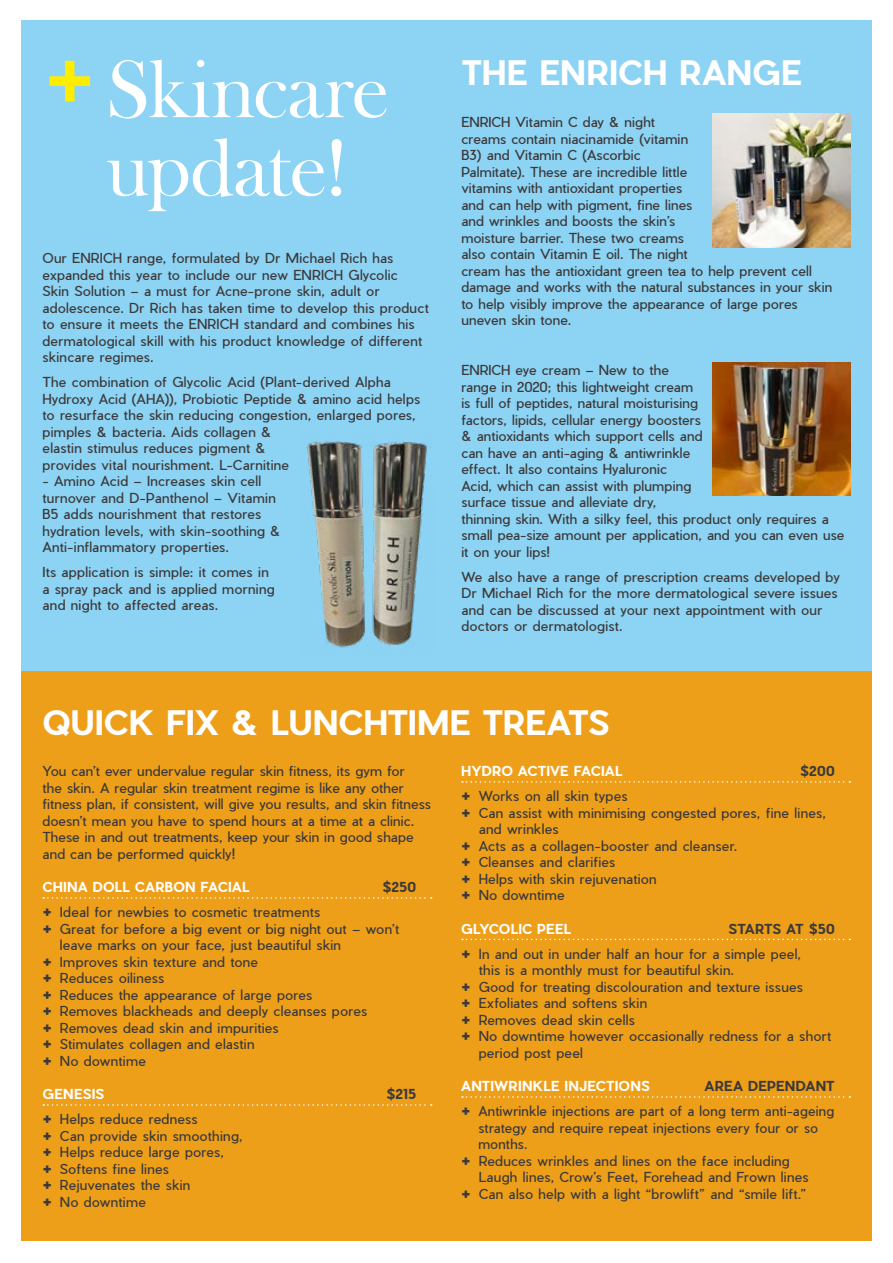
<style>
.page{position:relative;width:893px;height:1263px;background:#fff}
.page>*{position:absolute;margin:0;border:0;box-sizing:border-box;transform-origin:0 0}
.t1{font:114.3px "Pier Sans";color:#ffed00}
.t2{font:83.85px/78.3px "Bask Old Face";letter-spacing:-.01em;color:#fff}
.t3{font:700 33px "Pier Sans";color:#fff}
.t4{font:13.5px/16.5px "Pier Sans";letter-spacing:.02em;color:#3c3939}
.t5{font:13.5px/16.5px "Pier Sans";letter-spacing:.025em;color:#3b3939}
.t6{font:700 13.5px "Pier Sans";letter-spacing:.01em;color:#fff}
.t7{font:700 13.5px "Pier Sans";letter-spacing:.02em;color:#3b3939}
.s1{font-weight:700;font-size:19.5px}
.s2{font-weight:700}
</style>
<div class="page">
<div style="left:21px;top:20px;width:851px;height:1221px;background:#8dd3f4"></div>
<div style="left:21px;top:671px;width:851px;height:570px;background:#ee9f1a"></div>
<svg style="left:43px;top:897px;width:389px;height:2px"></svg>
<svg style="left:43px;top:1104px;width:389px;height:2px"></svg>
<svg style="left:462px;top:781px;width:388px;height:2px"></svg>
<svg style="left:462px;top:939px;width:388px;height:1px"></svg>
<svg style="left:462px;top:1096px;width:388px;height:2px"></svg>
<img style="left:712px;top:114px;width:138px;height:133px">
<img style="left:712px;top:362px;width:138px;height:133px">
<img style="left:307px;top:441px;width:121px;height:207px">
<h1 class="t1" style="left:43px;top:-8px;width:56px">+</h1>
<h2 class="t2" style="left:106px;top:52px;width:285px">Skincare update!</h2>
<p class="t4" style="left:43px;top:250px;width:388px">Our ENRICH range, formulated by Dr Michael Rich has expanded this year to include our new ENRICH Glycolic<br>Skin Solution – a must for Acne-prone skin, adult or adolescence. Dr Rich has taken time to develop this product to ensure it meets the ENRICH standard and combines his dermatological skill with his product knowledge of different skincare regimes.</p>
<p class="t4" style="left:43px;top:374px;width:379px">The combination of Glycolic Acid (Plant-derived Alpha Hydroxy Acid (AHA)), Probiotic Peptide &amp; amino acid helps to resurface the skin reducing congestion, enlarged pores, pimples &amp; bacteria. Aids collagen &amp;<br>elastin stimulus reduces pigment &amp;<br>provides vital nourishment. L-Carnitine</p>
<p class="t4" style="left:43px;top:473px;width:239px">- Amino Acid – Increases skin cell turnover and D-Panthenol – Vitamin B5 adds nourishment that restores hydration levels, with skin-soothing &amp; Anti-inflammatory properties.</p>
<p class="t4" style="left:43px;top:564px;width:233px">Its application is simple: it comes in a spray pack and is applied morning and night to affected areas.</p>
<h3 class="t3" style="left:461px;top:50px;width:342px">THE ENRICH RANGE</h3>
<p class="t4" style="left:461px;top:114px;width:372px">ENRICH Vitamin C day &amp; night<br>creams contain niacinamide (vitamin<br>B3) and Vitamin C (Ascorbic<br>Palmitate). These are incredible little<br>vitamins with antioxidant properties<br>and can help with pigment, fine lines<br>and wrinkles and boosts the skin’s<br>moisture barrier. These two creams<br>also contain Vitamin E oil. The night<br>cream has the antioxidant green tea to help prevent cell damage and works with the natural substances in your skin to help visibly improve the appearance of large pores uneven skin tone.</p>
<p class="t4" style="left:461px;top:362px;width:384px">ENRICH eye cream – New to the<br>range in 2020; this lightweight cream<br>is full of peptides, natural moisturising<br>factors, lipids, cellular energy boosters<br>&amp; antioxidants which support cells and<br>can have an anti-aging &amp; antiwrinkle<br>effect. It also contains Hyaluronic<br>Acid, which can assist with plumping<br>surface tissue and alleviate dry,<br>thinning skin. With a silky feel, this product only requires a small pea-size amount per application, and you can even use it on your lips!</p>
<p class="t4" style="left:461px;top:568px;width:380px">We also have a range of prescription creams developed by Dr Michael Rich for the more dermatological severe issues and can be discussed at your next appointment with our doctors or dermatologist.</p>
<h3 class="t3" style="left:43px;top:699px;width:568px">QUICK FIX &amp; LUNCHTIME TREATS</h3>
<p class="t4" style="left:43px;top:763px;width:390px">You can’t ever undervalue regular skin fitness, its gym for<br>the skin. A regular skin treatment regime is like any other fitness plan, if consistent, will give you results, and skin fitness doesn’t mean you have to spend hours at a time at a clinic.<br>These in and out treatments, keep your skin in good shape and can be performed quickly!</p>
<p class="t6" style="left:43px;top:878px;width:209px">CHINA DOLL CARBON FACIAL</p>
<p class="t7" style="left:382px;top:878px;width:35px">$250</p>
<p class="t5" style="left:43px;top:904px;width:279px"><span class="s1">+</span> Ideal for newbies to cosmetic treatments</p>
<p class="t5" style="left:43px;top:920px;width:358px"><span class="s1">+</span> Great for before a big event or big night out – won’t</p>
<p class="t5" style="left:60px;top:937px;width:282px">leave marks on your face, just beautiful skin</p>
<p class="t5" style="left:43px;top:953px;width:217px"><span class="s1">+</span> Improves skin texture and tone</p>
<p class="t5" style="left:43px;top:970px;width:123px"><span class="s1">+</span> Reduces oiliness</p>
<p class="t5" style="left:43px;top:986px;width:271px"><span class="s1">+</span> Reduces the appearance of large pores</p>
<p class="t5" style="left:43px;top:1003px;width:326px"><span class="s1">+</span> Removes blackheads and deeply cleanses pores</p>
<p class="t5" style="left:43px;top:1019px;width:238px"><span class="s1">+</span> Removes dead skin and impurities</p>
<p class="t5" style="left:43px;top:1036px;width:213px"><span class="s1">+</span> Stimulates collagen and elastin</p>
<p class="t5" style="left:43px;top:1052px;width:105px"><span class="s1">+</span> No downtime</p>
<p class="t6" style="left:43px;top:1085px;width:63px">GENESIS</p>
<p class="t7" style="left:386px;top:1085px;width:31px">$215</p>
<p class="t5" style="left:43px;top:1111px;width:202px"><span class="s1">+</span> Helps reduce redness<br><span class="s1">+</span> Can provide skin smoothing, <span class="s1">+</span> Helps reduce large pores,<br><span class="s1">+</span> Softens fine lines<br><span class="s1">+</span> Rejuvenates the skin<br><span class="s1">+</span> No downtime</p>
<p class="t6" style="left:461px;top:762px;width:163px">HYDRO ACTIVE FACIAL</p>
<p class="t7" style="left:800px;top:762px;width:36px">$200</p>
<p class="t5" style="left:461px;top:788px;width:168px"><span class="s1">+</span> Works on all skin types</p>
<p class="t5" style="left:461px;top:804px;width:366px"><span class="s1">+</span> Can assist with minimising congested pores, fine lines,</p>
<p class="t5" style="left:479px;top:821px;width:81px">and wrinkles</p>
<p class="t5" style="left:461px;top:837px;width:278px"><span class="s1">+</span> Acts as a collagen-booster and cleanser.</p>
<p class="t5" style="left:461px;top:854px;width:156px"><span class="s1">+</span> Cleanses and clarifies</p>
<p class="t5" style="left:461px;top:870px;width:197px"><span class="s1">+</span> Helps with skin rejuvenation</p>
<p class="t5" style="left:461px;top:887px;width:105px"><span class="s1">+</span> No downtime</p>
<p class="t6" style="left:461px;top:919px;width:112px">GLYCOLIC PEEL</p>
<p class="t5" style="left:461px;top:916px;width:375px;line-height:25px;text-indent:267px"><span class="s2">STARTS AT $50 </span><span class="s1">+</span> In and out in under half an hour for a simple peel,</p>
<p class="t5" style="left:479px;top:962px;width:257px">this is a monthly must for beautiful skin.</p>
<p class="t5" style="left:461px;top:978px;width:343px"><span class="s1">+</span> Good for treating discolouration and texture issues</p>
<p class="t5" style="left:461px;top:995px;width:187px"><span class="s1">+</span> Exfoliates and softens skin</p>
<p class="t5" style="left:461px;top:1011px;width:175px"><span class="s1">+</span> Removes dead skin cells</p>
<p class="t5" style="left:461px;top:1028px;width:372px"><span class="s1">+</span> No downtime however occasionally redness for a short</p>
<p class="t5" style="left:479px;top:1044px;width:106px">period post peel</p>
<p class="t6" style="left:461px;top:1077px;width:190px">ANTIWRINKLE INJECTIONS</p>
<p class="t5" style="left:461px;top:1073px;width:375px;line-height:25px;text-align:right"><span class="s2">AREA DEPENDANT<br></span><span class="s1">+</span> Antiwrinkle injections are part of a long term anti-ageing</p>
<p class="t5" style="left:478px;top:1119px;width:341px">strategy and require repeat injections every four or so</p>
<p class="t5" style="left:478px;top:1136px;width:51px">months.</p>
<p class="t5" style="left:461px;top:1152px;width:330px"><span class="s1">+</span> Reduces wrinkles and lines on the face including</p>
<p class="t5" style="left:479px;top:1169px;width:331px">Laugh lines, Crow’s Feet, Forehead and Frown lines</p>
<p class="t5" style="left:461px;top:1185px;width:347px"><span class="s1">+</span> Can also help with a light “browlift” and “smile lift.”</p>
</div>
